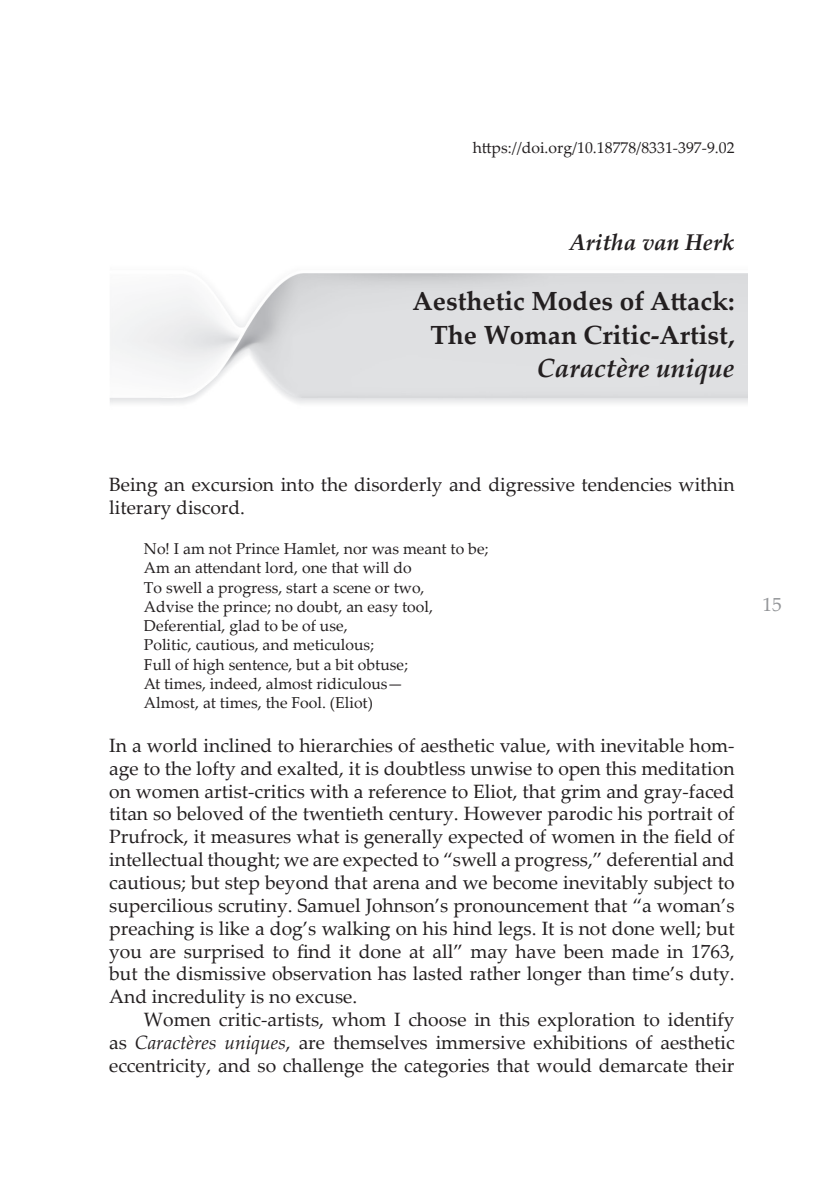
<style>
.page{position:relative;width:819px;height:1181px;background:#fff}
.page>*{position:absolute;margin:0;border:0;box-sizing:border-box;transform-origin:0 0}
.t1{font:700 26.25px/33.2px "Palatino Linotype";color:#231f20;text-align:right}
.t2{font:italic 700 26.25px "Palatino Linotype";color:#231f20}
.t3{font:italic 700 22.75px "Palatino Linotype";color:#231f20}
.t4{font:19.25px/22.9px "Palatino Linotype";color:#231f20;text-align:justify}
.t5{font:19.25px "Palatino Linotype";color:#939598}
.t6{font:15.75px/19.2px "Palatino Linotype";color:#231f20}
.s1{font-style:italic}
</style>
<div class="page">
<p class="t6" style="left:472px;top:137px;width:263px">https://doi.org/10.18778/8331-397-9.02</p>
<p class="t3" style="left:569px;top:226px;width:167px">Aritha van Herk</p>
<h1 class="t1" style="left:412px;top:284px;width:323px">Aesthetic Modes of Attack:<br>The Woman Critic-Artist,</h1>
<h1 class="t2" style="left:537px;top:349px;width:199px">Caractère unique</h1>
<p class="t4" style="left:109px;top:472px;width:627px">Being an excursion into the disorderly and digressive tendencies within literary discord.</p>
<p class="t6" style="left:144px;top:538px;width:346px">No! I am not Prince Hamlet, nor was meant to be; Am an attendant lord, one that will do<br>To swell a progress, start a scene or two,<br>Advise the prince; no doubt, an easy tool, Deferential, glad to be of use,<br>Politic, cautious, and meticulous;<br>Full of high sentence, but a bit obtuse;<br>At times, indeed, almost ridiculous—<br>Almost, at times, the Fool. (Eliot)</p>
<p class="t4" style="left:109px;top:733px;width:627px">In a world inclined to hierarchies of aesthetic value, with inevitable hom&shy;age to the lofty and exalted, it is doubtless unwise to open this meditation on women artist-critics with a reference to Eliot, that grim and gray-faced titan so beloved of the twentieth century. However parodic his portrait of Prufrock, it measures what is generally expected of women in the field of intellectual thought; we are expected to “swell a progress,” deferential and cautious; but step beyond that arena and we become inevitably subject to supercilious scrutiny. Samuel Johnson’s pronouncement that “a woman’s preaching is like a dog’s walking on his hind legs. It is not done well; but you are surprised to find it done at all” may have been made in 1763, but the dismissive observation has lasted rather longer than time’s duty.<br>And incredulity is no excuse.</p>
<p class="t4" style="left:109px;top:1007px;width:627px;text-indent:35px">Women critic-artists, whom I choose in this exploration to identify as <span class="s1">Caractères uniques</span>, are themselves immersive exhibitions of aesthetic eccentricity, and so challenge the categories that would demarcate their</p>
<p class="t5" style="left:762px;top:591px;width:21px">15</p>
</div>
